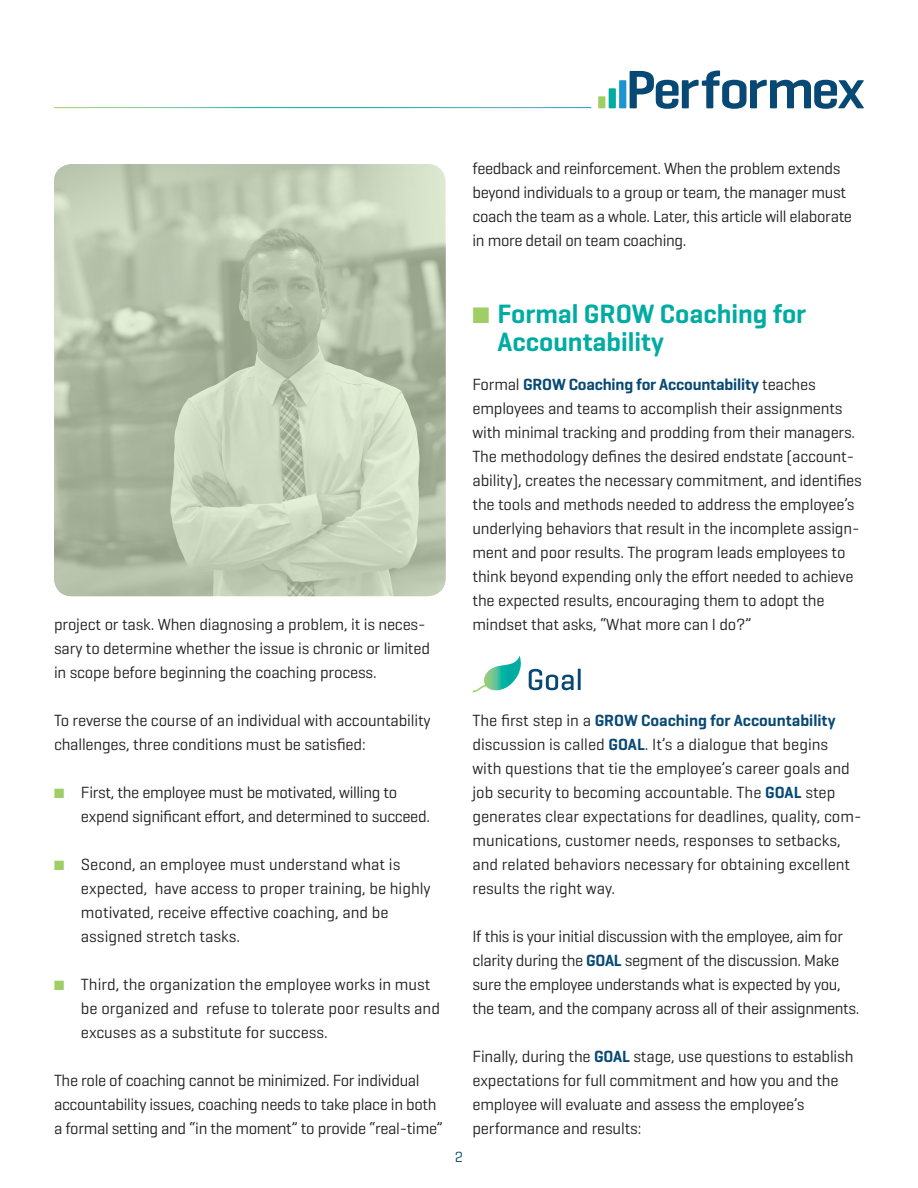
<style>
.page{position:relative;width:918px;height:1188px;background:#fff}
.page>*{position:absolute;margin:0;border:0;box-sizing:border-box;transform-origin:0 0}
.t1{font:600 27px/28.5px "Geogrotesque";color:#00aca2}
.t2{font:16.5px/24px "Geogrotesque";letter-spacing:-.01em;color:#231f20}
.t3{font:15px "Geogrotesque";color:#074874}
.s1{color:#9fce66}
.s2{font-weight:600;color:#074874}
</style>
<div class="page">
<svg style="left:598px;top:71px;width:266px;height:38px"></svg>
<svg style="left:529px;top:669px;width:45px;height:21px"></svg>
<hr style="left:578px;top:669px;width:3px;height:21px;background:#074874">
<svg style="left:472px;top:656px;width:49px;height:37px"></svg>
<svg style="left:54px;top:164px;width:392px;height:432px"></svg>
<p class="t2" style="left:473px;top:156px;width:381px">feedback and reinforcement. When the problem extends beyond individuals to a group or team, the manager must coach the team as a whole. Later, this article will elaborate in more detail on team coaching.</p>
<p class="t2" style="left:54px;top:612px;width:378px">project or task. When diagnosing a problem, it is neces&shy;sary to determine whether the issue is chronic or limited in scope before beginning the coaching process.</p>
<p class="t2" style="left:54px;top:708px;width:378px">To reverse the course of an individual with accountability challenges, three conditions must be satisfied:</p>
<p class="t2" style="left:81px;top:780px;width:351px;text-indent:-27px"><span class="s1">■</span> First, the employee must be motivated, willing to expend significant effort, and determined to succeed.</p>
<p class="t2" style="left:81px;top:852px;width:351px;text-indent:-27px"><span class="s1">■</span> Second, an employee must understand what is expected, have access to proper training, be highly motivated, receive effective coaching, and be assigned stretch tasks.</p>
<p class="t2" style="left:81px;top:972px;width:361px;text-indent:-27px"><span class="s1">■</span> Third, the organization the employee works in must be organized and refuse to tolerate poor results and excuses as a substitute for success.</p>
<p class="t2" style="left:54px;top:1068px;width:391px">The role of coaching cannot be minimized. For individual accountability issues, coaching needs to take place in both a formal setting and “in the moment” to provide “real-time”</p>
<h1 class="t1" style="left:498px;top:299px;width:310px;text-indent:-25px"><span class="s1">■</span> Formal GROW Coaching for<br>Accountability</h1>
<p class="t2" style="left:472px;top:372px;width:391px">Formal <span class="s2">GROW Coaching for Accountability</span> teaches employees and teams to accomplish their assignments with minimal tracking and prodding from their managers.<br>The methodology defines the desired endstate (account&shy;ability), creates the necessary commitment, and identifies the tools and methods needed to address the employee’s underlying behaviors that result in the incomplete assign&shy;ment and poor results. The program leads employees to think beyond expending only the effort needed to achieve the expected results, encouraging them to adopt the mindset that asks, “What more can I do?”</p>
<p class="t3" style="left:455px;top:1147px;width:10px">2</p>
<p class="t2" style="left:472px;top:708px;width:391px">The first step in a <span class="s2">GROW Coaching for Accountability </span>discussion is called <span class="s2">GOAL</span>. It’s a dialogue that begins<br>with questions that tie the employee’s career goals and job security to becoming accountable. The <span class="s2">GOAL</span> step generates clear expectations for deadlines, quality, com&shy;munications, customer needs, responses to setbacks, and related behaviors necessary for obtaining excellent results the right way.</p>
<p class="t2" style="left:472px;top:924px;width:389px">If this is your initial discussion with the employee, aim for clarity during the <span class="s2">GOAL</span> segment of the discussion. Make sure the employee understands what is expected by you, the team, and the company across all of their assignments.</p>
<p class="t2" style="left:472px;top:1044px;width:382px">Finally, during the <span class="s2">GOAL</span> stage, use questions to establish expectations for full commitment and how you and the employee will evaluate and assess the employee’s performance and results:</p>
</div>
